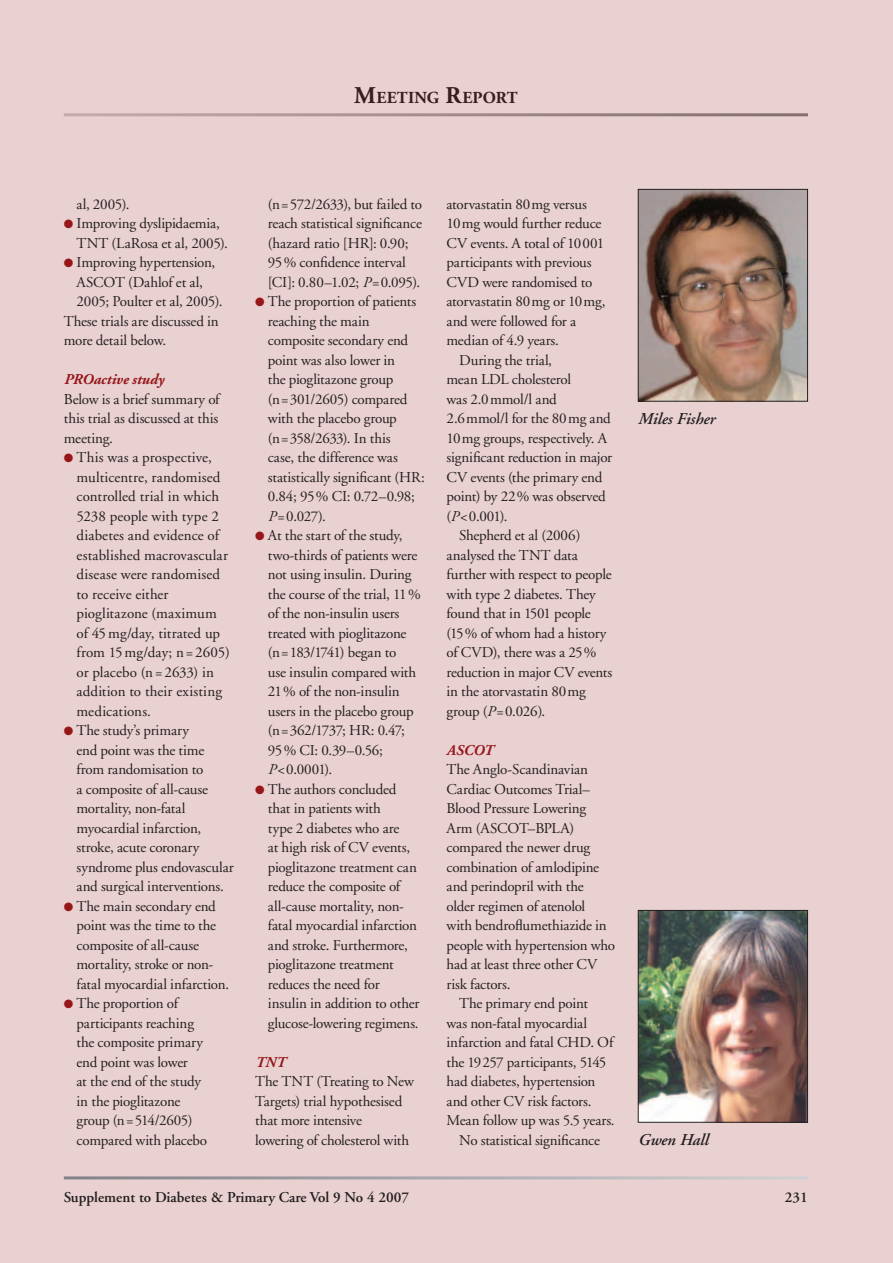
<style>
.page{position:relative;width:893px;height:1263px;background:#ead1d1}
.page>*{position:absolute;margin:0;border:0;box-sizing:border-box;transform-origin:0 0}
.t1{font:700 16.8px "Adobe Garamond";letter-spacing:.01em;color:#231f20}
.t2{font:italic 600 16.5px "Adobe Garamond";color:#231f20}
.t3{font:15px/19.5px "Adobe Garamond";letter-spacing:-.01em;color:#231f20}
.t4{font:15px/19.5px "Adobe Garamond";letter-spacing:.01em;color:#231f20}
.t5{font:600 15px "Adobe Garamond";color:#231f20}
.t6{font:italic 700 15px "Adobe Garamond";letter-spacing:-.005em;color:#961619}
.s1{font-size:24px}
.s2{color:#961619}
.s3{font-style:italic}
</style>
<div class="page">
<img style="left:640px;top:912px;width:166px;height:209px">
<div style="left:638px;top:910px;width:170px;height:213px;border:1px solid #231f20"></div>
<hr style="left:64px;top:1176px;width:744px;height:3px;background:#fff">
<img style="left:640px;top:191px;width:166px;height:209px">
<div style="left:638px;top:189px;width:170px;height:213px;border:1px solid #231f20"></div>
<p class="t1" style="left:354px;top:88px;width:165px"><span class="s1">M</span>EETING <span class="s1">R</span>EPORT</p>
<p class="t3" style="left:77px;top:195px;width:55px">al, 2005).</p>
<p class="t3" style="left:77px;top:214px;width:153px;text-indent:-13px"><span class="s2">●</span> Improving dyslipidaemia,<br>TNT (LaRosa et al, 2005).</p>
<p class="t3" style="left:64px;top:253px;width:153px"><span class="s2">●</span> Improving hypertension,</p>
<p class="t3" style="left:77px;top:273px;width:128px">ASCOT (Dahlof et al,</p>
<p class="t3" style="left:77px;top:292px;width:148px">2005; Poulter et al, 2005).</p>
<p class="t3" style="left:64px;top:312px;width:156px">These trials are discussed in</p>
<p class="t3" style="left:64px;top:331px;width:104px">more detail below.</p>
<p class="t6" style="left:64px;top:371px;width:102px">PROactive study</p>
<p class="t3" style="left:64px;top:390px;width:157px;text-align:justify">Below is a brief summary of this trial as discussed at this meeting.</p>
<p class="t4" style="left:77px;top:448px;width:155px;text-indent:-13px"><span class="s2">●</span> This was a prospective, multicentre, randomised controlled trial in which<br>5238 people with type 2 diabetes and evidence of established macrovascular disease were randomised to receive either pioglitazone (maximum of 45mg/day, titrated up from 15mg/day; n= 2605) or placebo (n= 2633) in addition to their existing medications.</p>
<p class="t3" style="left:77px;top:721px;width:159px;text-indent:-13px"><span class="s2">●</span> The study’s primary<br>end point was the time from randomisation to<br>a composite of all-cause mortality, non-fatal myocardial infarction, stroke, acute coronary syndrome plus endovascular and surgical interventions.</p>
<p class="t3" style="left:77px;top:897px;width:154px;text-indent:-13px"><span class="s2">●</span> The main secondary end point was the time to the composite of all-cause mortality, stroke or non&shy;fatal myocardial infarction.</p>
<p class="t3" style="left:77px;top:994px;width:132px;text-indent:-13px"><span class="s2">●</span> The proportion of participants reaching the composite primary end point was lower<br>at the end of the study in the pioglitazone group (n=514/2605) compared with placebo</p>
<p class="t3" style="left:268px;top:195px;width:156px">(n=572/2633), but failed to reach statistical significance (hazard ratio [HR]: 0.90;<br>95% confidence interval [CI]: 0.80–1.02; <span class="s3">P</span> =0.095).</p>
<p class="t3" style="left:268px;top:292px;width:158px;text-indent:-13px"><span class="s2">●</span> The proportion of patients reaching the main composite secondary end point was also lower in<br>the pioglitazone group (n=301/2605) compared with the placebo group (n=358/2633). In this<br>case, the difference was statistically significant (HR:<br>0.84; 95% CI: 0.72–0.98;<br><span class="s3">P</span> =0.027).</p>
<p class="t3" style="left:268px;top:526px;width:154px;text-indent:-13px"><span class="s2">●</span> At the start of the study, two-thirds of patients were not using insulin. During the course of the trial, 11% of the non-insulin users treated with pioglitazone (n=183/1741) began to<br>use insulin compared with<br>21% of the non-insulin users in the placebo group (n=362/1737; HR: 0.47;<br>95% CI: 0.39–0.56;<br><span class="s3">P</span> &lt;0.0001).</p>
<p class="t3" style="left:268px;top:780px;width:153px;text-indent:-13px"><span class="s2">●</span> The authors concluded that in patients with<br>type 2 diabetes who are<br>at high risk of CV events, pioglitazone treatment can reduce the composite of all-cause mortality, non&shy;fatal myocardial infarction and stroke. Furthermore, pioglitazone treatment reduces the need for insulin in addition to other glucose-lowering regimens.</p>
<p class="t6" style="left:255px;top:1054px;width:32px">TNT</p>
<p class="t3" style="left:255px;top:1072px;width:160px">The TNT (Treating to New<br>Targets) trial hypothesised that more intensive lowering of cholesterol with</p>
<p class="t3" style="left:446px;top:195px;width:142px">atorvastatin 80mg versus</p>
<p class="t3" style="left:446px;top:214px;width:157px">10mg would further reduce</p>
<p class="t3" style="left:446px;top:234px;width:159px">CV events. A total of 10001</p>
<p class="t3" style="left:446px;top:253px;width:147px">participants with previous</p>
<p class="t3" style="left:446px;top:273px;width:147px">CVD were randomised to</p>
<p class="t3" style="left:446px;top:292px;width:161px">atorvastatin 80mg or 10mg,</p>
<p class="t3" style="left:446px;top:312px;width:131px">and were followed for a</p>
<p class="t3" style="left:446px;top:331px;width:114px">median of 4.9 years.</p>
<p class="t3" style="left:459px;top:351px;width:94px">During the trial,</p>
<p class="t3" style="left:446px;top:370px;width:126px">mean LDL cholesterol</p>
<p class="t3" style="left:446px;top:390px;width:112px">was 2.0mmol/l and</p>
<p class="t3" style="left:446px;top:409px;width:166px">2.6mmol/l for the 80mg and</p>
<p class="t3" style="left:446px;top:429px;width:162px">10mg groups, respectively. A</p>
<p class="t3" style="left:446px;top:448px;width:167px">significant reduction in major</p>
<p class="t3" style="left:446px;top:468px;width:157px">CV events (the primary end</p>
<p class="t3" style="left:446px;top:487px;width:161px">point) by 22% was observed</p>
<p class="t3" style="left:446px;top:507px;width:62px">(<span class="s3">P</span> &lt;0.001).</p>
<p class="t3" style="left:459px;top:526px;width:123px">Shepherd et al (2006)</p>
<p class="t3" style="left:446px;top:546px;width:133px">analysed the TNT data</p>
<p class="t3" style="left:446px;top:565px;width:167px">further with respect to people</p>
<p class="t3" style="left:446px;top:585px;width:151px">with type 2 diabetes. They</p>
<p class="t3" style="left:446px;top:604px;width:146px">found that in 1501 people</p>
<p class="t3" style="left:446px;top:624px;width:161px">(15% of whom had a history</p>
<p class="t3" style="left:446px;top:643px;width:152px">of CVD), there was a 25%</p>
<p class="t3" style="left:446px;top:663px;width:167px">reduction in major CV events</p>
<p class="t3" style="left:446px;top:682px;width:141px">in the atorvastatin 80mg</p>
<p class="t3" style="left:446px;top:702px;width:100px">group (<span class="s3">P</span>=0.026).</p>
<p class="t6" style="left:446px;top:742px;width:48px">ASCOT</p>
<p class="t3" style="left:446px;top:760px;width:143px">The Anglo-Scandinavian</p>
<p class="t3" style="left:446px;top:780px;width:145px">Cardiac Outcomes Trial–</p>
<p class="t3" style="left:446px;top:799px;width:141px">Blood Pressure Lowering</p>
<p class="t3" style="left:446px;top:819px;width:129px">Arm (ASCOT–BPLA)</p>
<p class="t3" style="left:446px;top:838px;width:145px">compared the newer drug</p>
<p class="t3" style="left:446px;top:858px;width:154px">combination of amlodipine</p>
<p class="t3" style="left:446px;top:877px;width:139px">and perindopril with the</p>
<p class="t3" style="left:446px;top:897px;width:140px">older regimen of atenolol</p>
<p class="t3" style="left:446px;top:916px;width:162px">with bendroflumethiazide in</p>
<p class="t3" style="left:446px;top:936px;width:170px">people with hypertension who</p>
<p class="t3" style="left:446px;top:955px;width:152px">had at least three other CV</p>
<p class="t3" style="left:446px;top:975px;width:65px">risk factors.</p>
<p class="t3" style="left:459px;top:994px;width:130px">The primary end point</p>
<p class="t3" style="left:446px;top:1014px;width:142px">was non-fatal myocardial</p>
<p class="t3" style="left:446px;top:1033px;width:168px">infarction and fatal CHD. Of</p>
<p class="t3" style="left:446px;top:1053px;width:161px">the 19257 participants, 5145</p>
<p class="t3" style="left:446px;top:1072px;width:151px">had diabetes, hypertension</p>
<p class="t3" style="left:446px;top:1092px;width:146px">and other CV risk factors.</p>
<p class="t3" style="left:446px;top:1111px;width:170px">Mean follow up was 5.5 years.</p>
<p class="t3" style="left:459px;top:1131px;width:142px">No statistical significance</p>
<p class="t2" style="left:638px;top:1130px;width:72px">Gwen Hall</p>
<p class="t2" style="left:638px;top:410px;width:79px">Miles Fisher</p>
<p class="t5" style="left:64px;top:1189px;width:347px">Supplement to Diabetes &amp; Primary Care Vol 9 No 4 2007</p>
<p class="t5" style="left:785px;top:1189px;width:24px">231</p>
</div>
